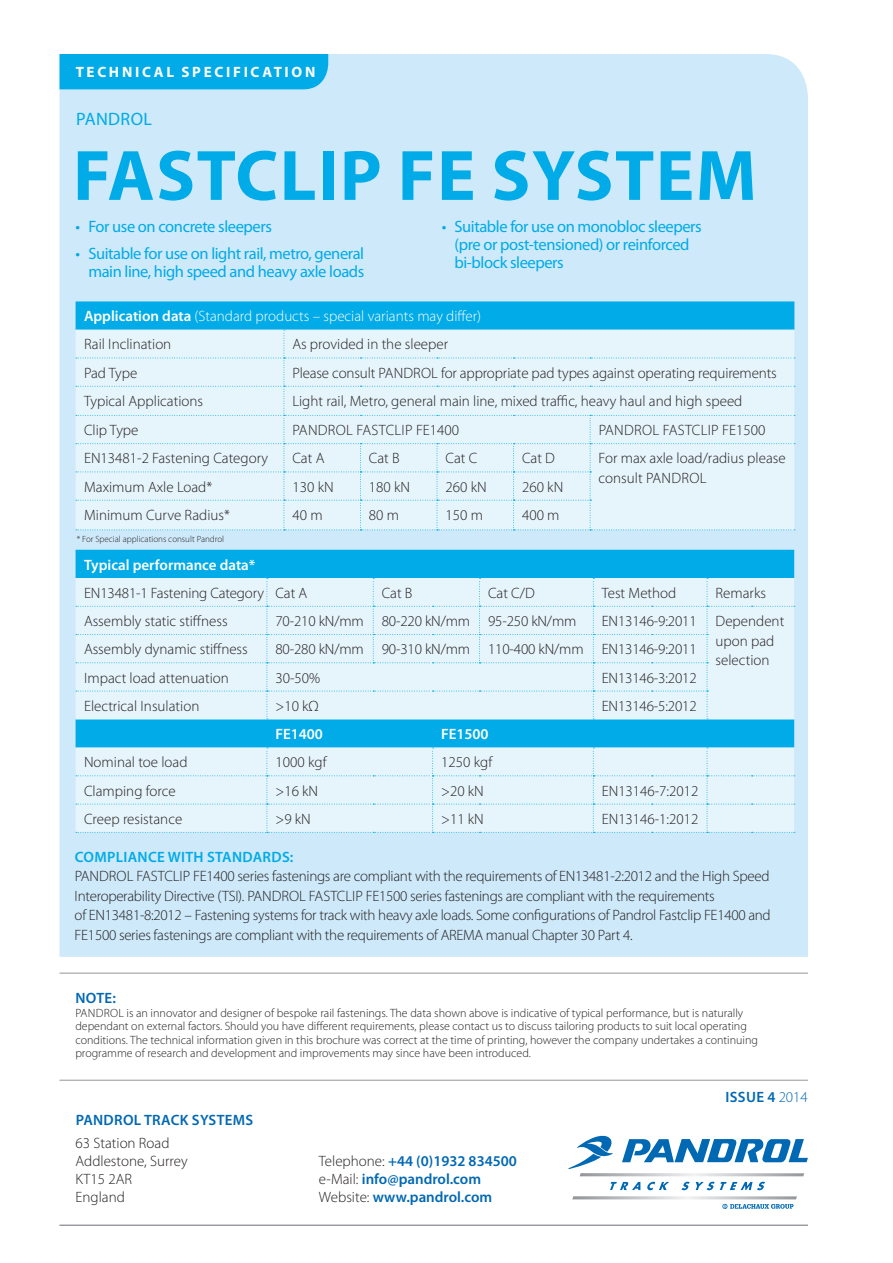
<style>
.page{position:relative;width:893px;height:1263px;background:#fff}
.page>*{position:absolute;margin:0;border:0;box-sizing:border-box;transform-origin:0 0}
.PRODUCT_TITLE{font:700 72px "Myriad Pro";letter-spacing:.02em;color:#00abe7}
.PANDROL_PRESENTS{font:18px "Myriad Pro";letter-spacing:.02em;color:#00abe7}
.BODY_COPY{font:16.5px/18px "Myriad Pro";letter-spacing:-.025em;color:#00abe7;text-align:right}
.BODY_COPY-2{font:300 15px/19.5px "Myriad Pro";letter-spacing:-.005em;color:#231f20}
.BODY_COPY-3{font:600 15px "Myriad Pro";color:#0168b3}
.TABLE_HEAD{font:300 15px "Myriad Pro";color:#fff}
.BODY_COPY-4{font:300 15px "Myriad Pro";letter-spacing:.02em;color:#231f20}
.TABLE_HEAD-2{font:600 15px "Myriad Pro";color:#fff}
.INSTRUCTIONS_TITLES{font:600 15px "Myriad Pro";letter-spacing:.02em;color:#0168b3}
.INSTRUCTIONS_TITLES-2{font:600 15px "Myriad Pro";letter-spacing:.02em;color:#00abe7}
.SECTION_TITLES{font:700 15px "Myriad Pro";letter-spacing:.18em;color:#fff}
.BODY_COPY-5{font:300 12px/13.5px "Myriad Pro";color:#231f20}
.BODY_COPY-6{font:300 9px "Myriad Pro";color:#231f20}
.s1{font-weight:600}
.s2{font-weight:300;color:#231f20}
.s3{font-weight:300}
</style>
<div class="page">
<div style="left:60px;top:54px;width:748px;height:903px;background:#cee9f9"></div>
<div style="left:60px;top:54px;width:268px;height:35px;background:#00abe7"></div>
<hr style="left:60px;top:1225px;width:748px;height:1px;background:#939598">
<hr style="left:60px;top:1080px;width:748px;height:1px;background:#939598">
<svg style="left:76px;top:301px;width:719px;height:229px;background:#c7eaf8"></svg>
<div style="left:76px;top:550px;width:718px;height:28px;background:#00abe7"></div>
<div style="left:76px;top:719px;width:718px;height:28px;background:#00abe7"></div>
<div style="left:76px;top:578px;width:719px;height:141px;background:#e6f4fb"></div>
<div style="left:76px;top:747px;width:719px;height:86px;background:#e6f4fb"></div>
<svg style="left:572px;top:1196px;width:225px;height:13px"></svg>
<svg style="left:610px;top:1182px;width:30px;height:8px"></svg>
<svg style="left:647px;top:1182px;width:22px;height:8px"></svg>
<svg style="left:681px;top:1182px;width:9px;height:8px"></svg>
<svg style="left:696px;top:1182px;width:69px;height:8px"></svg>
<svg style="left:568px;top:1136px;width:240px;height:40px"></svg>
<hr style="left:60px;top:973px;width:748px;height:1px;background:#939598">
<p class="SECTION_TITLES" style="left:76px;top:64px;width:241px">TECHNICAL SPECIFICATION</p>
<p class="PANDROL_PRESENTS" style="left:76px;top:109px;width:77px">PANDROL</p>
<p class="PRODUCT_TITLE" style="left:73px;top:135px;width:685px">FASTCLIP FE SYSTEM</p>
<p class="BODY_COPY" style="left:76px;top:218px;width:198px">• For use on concrete sleepers</p>
<p class="BODY_COPY" style="left:76px;top:244px;width:290px">• Suitable for use on light rail, metro, general main line, high speed and heavy axle loads</p>
<p class="BODY_COPY" style="left:455px;top:218px;width:249px;text-align:left;text-indent:-13px">• Suitable for use on monobloc sleepers (pre or post-tensioned) or reinforced bi-block sleepers</p>
<p class="TABLE_HEAD" style="left:84px;top:307px;width:398px"><span class="s1">Application data</span> (Standard products – special variants may differ)</p>
<p class="BODY_COPY-2" style="left:84px;top:335px;width:89px">Rail Inclination</p>
<p class="BODY_COPY-2" style="left:292px;top:335px;width:157px">As provided in the sleeper</p>
<p class="BODY_COPY-2" style="left:84px;top:363px;width:55px">Pad Type</p>
<p class="BODY_COPY-2" style="left:292px;top:363px;width:486px">Please consult PANDROL for appropriate pad types against operating requirements</p>
<p class="BODY_COPY-2" style="left:84px;top:391px;width:120px">Typical Applications</p>
<p class="BODY_COPY-2" style="left:292px;top:391px;width:451px">Light rail, Metro, general main line, mixed traffic, heavy haul and high speed</p>
<p class="BODY_COPY-2" style="left:84px;top:420px;width:56px">Clip Type</p>
<p class="BODY_COPY-4" style="left:293px;top:421px;width:168px">PANDROL FASTCLIP FE1400</p>
<p class="BODY_COPY-4" style="left:599px;top:421px;width:168px">PANDROL FASTCLIP FE1500</p>
<p class="BODY_COPY-2" style="left:84px;top:448px;width:186px">EN13481-2 Fastening Category</p>
<p class="BODY_COPY-2" style="left:292px;top:448px;width:33px">Cat A</p>
<p class="BODY_COPY-2" style="left:369px;top:448px;width:32px">Cat B</p>
<p class="BODY_COPY-2" style="left:445px;top:448px;width:33px">Cat C</p>
<p class="BODY_COPY-2" style="left:522px;top:448px;width:34px">Cat D</p>
<p class="BODY_COPY-2" style="left:599px;top:448px;width:189px">For max axle load/radius please consult PANDROL</p>
<p class="BODY_COPY-2" style="left:84px;top:477px;width:130px">Maximum Axle Load*</p>
<p class="BODY_COPY-2" style="left:292px;top:477px;width:43px">130 kN</p>
<p class="BODY_COPY-2" style="left:369px;top:477px;width:43px">180 kN</p>
<p class="BODY_COPY-2" style="left:445px;top:477px;width:43px">260 kN</p>
<p class="BODY_COPY-2" style="left:522px;top:477px;width:43px">260 kN</p>
<p class="BODY_COPY-2" style="left:84px;top:505px;width:147px">Minimum Curve Radius*</p>
<p class="BODY_COPY-2" style="left:292px;top:505px;width:32px">40 m</p>
<p class="BODY_COPY-2" style="left:369px;top:505px;width:32px">80 m</p>
<p class="BODY_COPY-2" style="left:445px;top:505px;width:39px">150 m</p>
<p class="BODY_COPY-2" style="left:522px;top:505px;width:39px">400 m</p>
<p class="TABLE_HEAD-2" style="left:84px;top:556px;width:173px">Typical performance data*</p>
<p class="BODY_COPY-2" style="left:84px;top:583px;width:181px">EN13481-1 Fastening Category</p>
<p class="BODY_COPY-2" style="left:275px;top:583px;width:33px">Cat A</p>
<p class="BODY_COPY-2" style="left:382px;top:583px;width:32px">Cat B</p>
<p class="BODY_COPY-2" style="left:488px;top:583px;width:48px">Cat C/D</p>
<p class="BODY_COPY-2" style="left:602px;top:583px;width:76px">Test Method</p>
<p class="BODY_COPY-2" style="left:715px;top:583px;width:52px">Remarks</p>
<p class="BODY_COPY-2" style="left:84px;top:611px;width:145px">Assembly static stiffness</p>
<p class="BODY_COPY-2" style="left:275px;top:611px;width:90px">70-210 kN/mm</p>
<p class="BODY_COPY-2" style="left:382px;top:611px;width:90px">80-220 kN/mm</p>
<p class="BODY_COPY-2" style="left:488px;top:611px;width:90px">95-250 kN/mm</p>
<p class="BODY_COPY-2" style="left:602px;top:611px;width:96px">EN13146-9:2011</p>
<p class="BODY_COPY-2" style="left:715px;top:611px;width:70px">Dependent upon pad selection</p>
<p class="BODY_COPY-6" style="left:77px;top:533px;width:149px">* For Special applications consult Pandrol</p>
<p class="BODY_COPY-2" style="left:84px;top:639px;width:165px">Assembly dynamic stiffness</p>
<p class="BODY_COPY-2" style="left:275px;top:639px;width:90px">80-280 kN/mm</p>
<p class="BODY_COPY-2" style="left:382px;top:639px;width:90px">90-310 kN/mm</p>
<p class="BODY_COPY-2" style="left:488px;top:639px;width:97px">110-400 kN/mm</p>
<p class="BODY_COPY-2" style="left:602px;top:639px;width:96px">EN13146-9:2011</p>
<p class="BODY_COPY-2" style="left:84px;top:668px;width:146px">Impact load attenuation</p>
<p class="BODY_COPY-2" style="left:275px;top:668px;width:46px">30-50%</p>
<p class="BODY_COPY-2" style="left:602px;top:668px;width:96px">EN13146-3:2012</p>
<p class="BODY_COPY-2" style="left:84px;top:696px;width:117px">Electrical Insulation</p>
<p class="BODY_COPY-2" style="left:275px;top:696px;width:45px">&gt;10 kΩ</p>
<p class="BODY_COPY-2" style="left:602px;top:696px;width:96px">EN13146-5:2012</p>
<p class="TABLE_HEAD-2" style="left:275px;top:726px;width:49px">FE1400</p>
<p class="TABLE_HEAD-2" style="left:441px;top:726px;width:49px">FE1500</p>
<p class="BODY_COPY-2" style="left:84px;top:752px;width:105px">Nominal toe load</p>
<p class="BODY_COPY-2" style="left:275px;top:752px;width:53px">1000 kgf</p>
<p class="BODY_COPY-2" style="left:441px;top:752px;width:53px">1250 kgf</p>
<p class="BODY_COPY-2" style="left:84px;top:781px;width:93px">Clamping force</p>
<p class="BODY_COPY-2" style="left:275px;top:781px;width:44px">&gt;16 kN</p>
<p class="BODY_COPY-2" style="left:441px;top:781px;width:44px">&gt;20 kN</p>
<p class="BODY_COPY-2" style="left:602px;top:781px;width:98px">EN13146-7:2012</p>
<p class="BODY_COPY-2" style="left:84px;top:809px;width:100px">Creep resistance</p>
<p class="BODY_COPY-2" style="left:275px;top:809px;width:37px">&gt;9 kN</p>
<p class="BODY_COPY-2" style="left:441px;top:809px;width:44px">&gt;11 kN</p>
<p class="BODY_COPY-2" style="left:602px;top:809px;width:98px">EN13146-1:2012</p>
<p class="INSTRUCTIONS_TITLES-2" style="left:75px;top:848px;width:220px">COMPLIANCE WITH STANDARDS:</p>
<p class="BODY_COPY-2" style="left:75px;top:866px;width:698px">PANDROL FASTCLIP FE1400 series fastenings are compliant with the requirements of EN13481-2:2012 and the High Speed Interoperability Directive (TSI). PANDROL FASTCLIP FE1500 series fastenings are compliant with the requirements<br>of EN13481-8:2012 – Fastening systems for track with heavy axle loads. Some configurations of Pandrol Fastclip FE1400 and FE1500 series fastenings are compliant with the requirements of AREMA manual Chapter 30 Part 4.</p>
<p class="INSTRUCTIONS_TITLES" style="left:75px;top:990px;width:42px">NOTE:</p>
<p class="BODY_COPY-5" style="left:75px;top:1006px;width:684px">PANDROL is an innovator and designer of bespoke rail fastenings. The data shown above is indicative of typical performance, but is naturally dependant on external factors. Should you have different requirements, please contact us to discuss tailoring products to suit local operating conditions. The technical information given in this brochure was correct at the time of printing, however the company undertakes a continuing programme of research and development and improvements may since have been introduced.</p>
<p class="INSTRUCTIONS_TITLES" style="left:76px;top:1112px;width:179px">PANDROL TRACK SYSTEMS</p>
<p class="BODY_COPY-2" style="left:76px;top:1133px;width:96px">63 Station Road</p>
<p class="BODY_COPY-2" style="left:76px;top:1151px;width:114px">Addlestone, Surrey</p>
<p class="BODY_COPY-2" style="left:76px;top:1169px;width:58px">KT15 2AR</p>
<p class="BODY_COPY-2" style="left:76px;top:1187px;width:51px">England</p>
<p class="BODY_COPY-3" style="left:319px;top:1152px;width:199px"><span class="s2">Telephone:</span> +44 (0)1932 834500</p>
<p class="BODY_COPY-3" style="left:319px;top:1170px;width:164px"><span class="s2">e-Mail:</span> info@pandrol.com</p>
<p class="BODY_COPY-3" style="left:319px;top:1188px;width:175px"><span class="s2">Website:</span> www.pandrol.com</p>
<p class="INSTRUCTIONS_TITLES" style="left:726px;top:1088px;width:84px">ISSUE 4 <span class="s3">2014</span></p>
</div>
